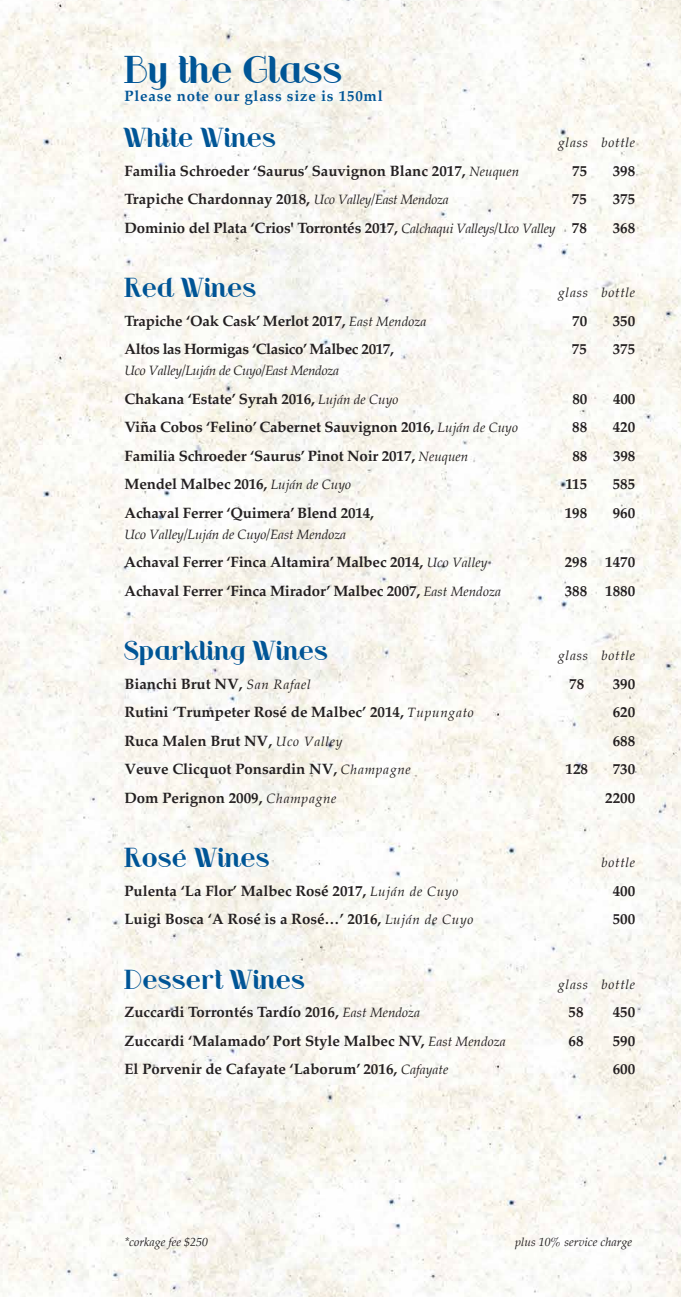
<style>
.page{position:relative;width:681px;height:1297px;background:#fff}
.page>*{position:absolute;margin:0;border:0;box-sizing:border-box;transform-origin:0 0}
.t1{font:36px "Riot Squad";letter-spacing:.05em;color:#005596}
.t2{font:25.5px "Riot Squad";letter-spacing:.05em;color:#005596}
.t3{font:700 15px "Palatino";color:#231f20}
.t4{font:700 15px "Palatino";letter-spacing:-.025em;color:#231f20}
.t5{font:700 15px "Palatino";letter-spacing:.05em;color:#005596}
.t6{font:italic 13.5px "Palatino";letter-spacing:-.01em;color:#231f20}
.t7{font:italic 13.5px "Palatino";letter-spacing:.05em;color:#231f20}
.t8{font:italic 12px "Palatino";color:#231f20}
.s1{font-weight:400;font-style:italic;font-size:13.5px}
</style>
<div class="page">
<img style="left:0;top:0;width:680px;height:1297px">
<h1 class="t1" style="left:124px;top:49px;width:219px">By the Glass</h1>
<p class="t5" style="left:124px;top:83px;width:259px">Please note our glass size is 150ml</p>
<h2 class="t2" style="left:124px;top:124px;width:153px">White Wines</h2>
<p class="t7" style="left:558px;top:131px;width:78px">glass bottle</p>
<p class="t3" style="left:124px;top:158px;width:396px">Familia Schroeder ‘Saurus’ Sauvignon Blanc 2017, <span class="s1">Neuquen</span></p>
<p class="t3" style="left:572px;top:158px;width:16px">75</p>
<p class="t3" style="left:612px;top:158px;width:24px">398</p>
<p class="t3" style="left:124px;top:186px;width:325px">Trapiche Chardonnay 2018, <span class="s1">Uco Valley/East Mendoza</span></p>
<p class="t3" style="left:571px;top:186px;width:16px">75</p>
<p class="t3" style="left:612px;top:186px;width:24px">375</p>
<p class="t3" style="left:124px;top:215px;width:464px">Dominio del Plata ‘Crios' Torrontés 2017, <span class="s1">Calchaqui Valleys/Uco Valley</span> 78</p>
<p class="t3" style="left:612px;top:215px;width:24px">368</p>
<h2 class="t2" style="left:124px;top:274px;width:133px">Red Wines</h2>
<p class="t7" style="left:558px;top:281px;width:78px">glass bottle</p>
<p class="t3" style="left:124px;top:308px;width:303px">Trapiche ‘Oak Cask’ Merlot 2017, <span class="s1">East Mendoza</span></p>
<p class="t3" style="left:572px;top:308px;width:16px">70</p>
<p class="t3" style="left:612px;top:308px;width:24px">350</p>
<p class="t4" style="left:124px;top:336px;width:271px">Altos las Hormigas ‘Clasico’ Malbec 2017,</p>
<p class="t3" style="left:571px;top:336px;width:16px">75</p>
<p class="t3" style="left:612px;top:336px;width:24px">375</p>
<p class="t6" style="left:124px;top:359px;width:216px">Uco Valley/Luján de Cuyo/East Mendoza</p>
<p class="t3" style="left:124px;top:386px;width:275px">Chakana ‘Estate’ Syrah 2016, <span class="s1">Luján de Cuyo</span></p>
<p class="t3" style="left:572px;top:386px;width:16px">80</p>
<p class="t3" style="left:612px;top:386px;width:24px">400</p>
<p class="t3" style="left:124px;top:414px;width:395px">Viña Cobos ‘Felino’ Cabernet Sauvignon 2016, <span class="s1">Luján de Cuyo</span></p>
<p class="t3" style="left:572px;top:414px;width:16px">88</p>
<p class="t3" style="left:612px;top:414px;width:24px">420</p>
<p class="t3" style="left:124px;top:443px;width:345px">Familia Schroeder ‘Saurus’ Pinot Noir 2017, <span class="s1">Neuquen</span></p>
<p class="t3" style="left:572px;top:443px;width:16px">88</p>
<p class="t3" style="left:612px;top:443px;width:24px">398</p>
<p class="t3" style="left:124px;top:471px;width:228px">Mendel Malbec 2016, <span class="s1">Luján de Cuyo</span></p>
<p class="t3" style="left:565px;top:471px;width:23px">115</p>
<p class="t3" style="left:612px;top:471px;width:24px">585</p>
<p class="t3" style="left:124px;top:500px;width:251px">Achaval Ferrer ‘Quimera’ Blend 2014,</p>
<p class="t3" style="left:564px;top:500px;width:24px">198</p>
<p class="t3" style="left:612px;top:500px;width:24px">960</p>
<p class="t6" style="left:124px;top:523px;width:223px">Uco Valley/Luján de Cuyo/East Mendoza</p>
<p class="t3" style="left:124px;top:549px;width:364px">Achaval Ferrer ‘Finca Altamira’ Malbec 2014, <span class="s1">Uco Valley</span></p>
<p class="t3" style="left:564px;top:549px;width:72px">298 1470</p>
<p class="t3" style="left:124px;top:578px;width:378px">Achaval Ferrer ‘Finca Mirador’ Malbec 2007, <span class="s1">East Mendoza</span></p>
<p class="t3" style="left:564px;top:578px;width:72px">388 1880</p>
<h2 class="t2" style="left:124px;top:637px;width:205px">Sparkling Wines</h2>
<p class="t7" style="left:558px;top:644px;width:78px">glass bottle</p>
<p class="t3" style="left:124px;top:671px;width:188px">Bianchi Brut NV, <span class="s1">San Rafael</span></p>
<p class="t3" style="left:569px;top:671px;width:16px">78</p>
<p class="t3" style="left:612px;top:671px;width:24px">390</p>
<p class="t3" style="left:124px;top:699px;width:351px">Rutini ‘Trumpeter Rosé de Malbec’ 2014, <span class="s1">Tupungato</span></p>
<p class="t3" style="left:612px;top:699px;width:24px">620</p>
<p class="t3" style="left:124px;top:728px;width:219px">Ruca Malen Brut NV, <span class="s1">Uco Valley</span></p>
<p class="t3" style="left:612px;top:728px;width:24px">688</p>
<p class="t3" style="left:124px;top:756px;width:288px">Veuve Clicquot Ponsardin NV, <span class="s1">Champagne</span></p>
<p class="t3" style="left:565px;top:756px;width:24px">128</p>
<p class="t3" style="left:612px;top:756px;width:24px">730</p>
<p class="t3" style="left:124px;top:785px;width:213px">Dom Perignon 2009, <span class="s1">Champagne</span></p>
<p class="t3" style="left:605px;top:785px;width:31px">2200</p>
<h2 class="t2" style="left:124px;top:844px;width:146px">Rosé Wines</h2>
<p class="t6" style="left:601px;top:851px;width:35px">bottle</p>
<p class="t3" style="left:124px;top:878px;width:335px">Pulenta ‘La Flor’ Malbec Rosé 2017, <span class="s1">Luján de Cuyo</span></p>
<p class="t3" style="left:612px;top:878px;width:24px">400</p>
<p class="t3" style="left:124px;top:906px;width:350px">Luigi Bosca ‘A Rosé is a Rosé…’ 2016, <span class="s1">Luján de Cuyo</span></p>
<p class="t3" style="left:612px;top:906px;width:24px">500</p>
<h2 class="t2" style="left:124px;top:965px;width:182px">Dessert Wines</h2>
<p class="t7" style="left:558px;top:973px;width:78px">glass bottle</p>
<p class="t3" style="left:124px;top:999px;width:297px">Zuccardi Torrontés Tardío 2016, <span class="s1">East Mendoza</span></p>
<p class="t3" style="left:568px;top:999px;width:16px">58</p>
<p class="t3" style="left:612px;top:999px;width:24px">450</p>
<p class="t3" style="left:124px;top:1028px;width:383px">Zuccardi ‘Malamado’ Port Style Malbec NV, <span class="s1">East Mendoza</span></p>
<p class="t3" style="left:568px;top:1028px;width:16px">68</p>
<p class="t3" style="left:612px;top:1028px;width:24px">590</p>
<p class="t3" style="left:124px;top:1056px;width:325px">El Porvenir de Cafayate ‘Laborum’ 2016, <span class="s1">Cafayate</span></p>
<p class="t3" style="left:612px;top:1056px;width:24px">600</p>
<p class="t8" style="left:124px;top:1232px;width:85px">*corkage fee $250</p>
<p class="t8" style="left:515px;top:1232px;width:118px">plus 10% service charge</p>
</div>
